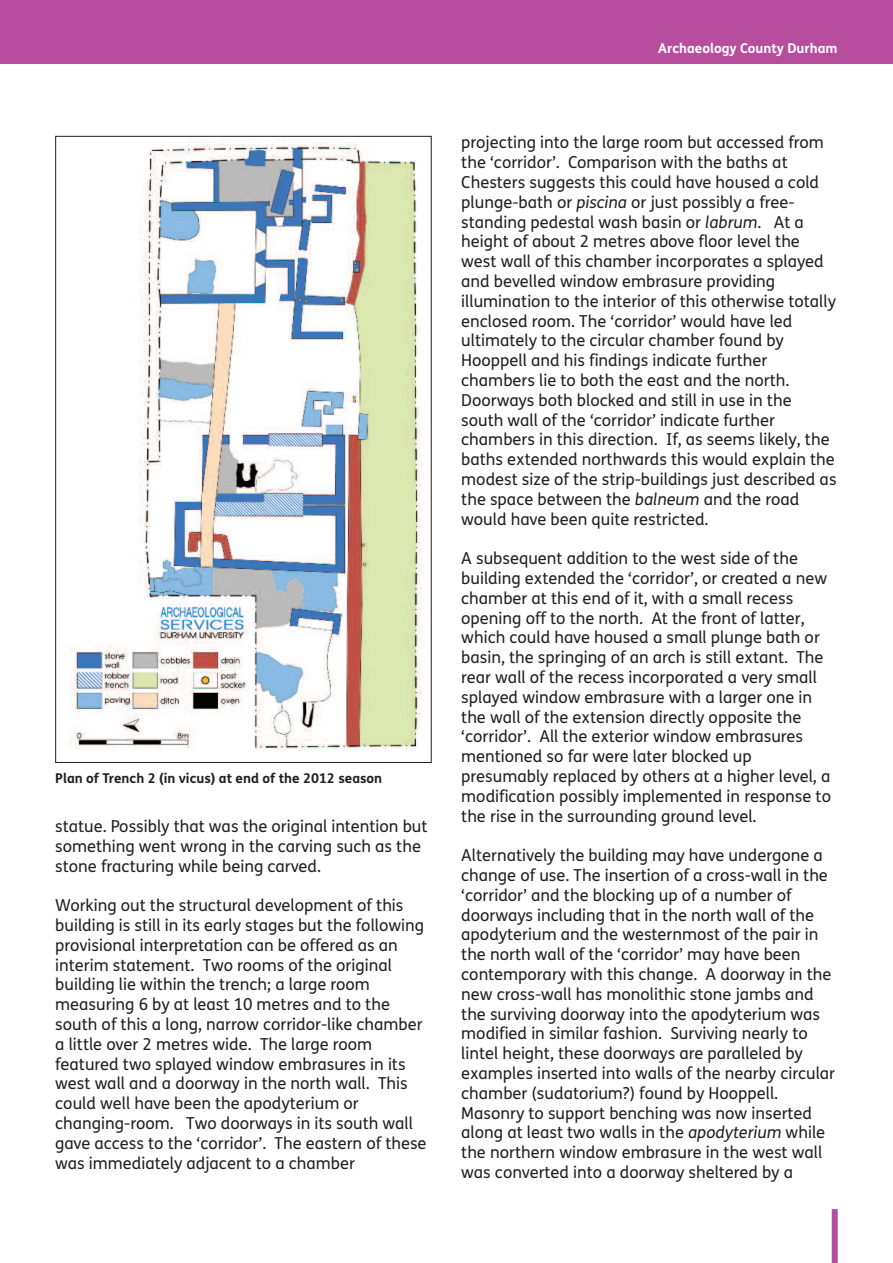
<style>
.page{position:relative;width:893px;height:1263px;background:#fff}
.page>*{position:absolute;margin:0;border:0;box-sizing:border-box;transform-origin:0 0}
.t1{font:16.5px/19.8px "FS Me";color:#231f20}
.t2{font:700 13.5px "FS Me";color:#231f20}
.t3{font:700 13.5px "FS Me";color:#fff}
.s1{font-style:italic}
</style>
<div class="page">
<div style="left:0;top:0;width:893px;height:63px;background:#b64e9d"></div>
<div style="left:832px;top:1209px;width:6px;height:54px;background:#b64e9d"></div>
<img style="left:69px;top:138px;width:358px;height:612px">
<p class="t2" style="left:55px;top:770px;width:328px">Plan of Trench 2 (in vicus) at end of the 2012 season</p>
<p class="t1" style="left:55px;top:816px;width:374px">statue. Possibly that was the original intention but something went wrong in the carving such as the stone fracturing while being carved.</p>
<p class="t1" style="left:55px;top:896px;width:373px">Working out the structural development of this building is still in its early stages but the following provisional interpretation can be offered as an interim statement. Two rooms of the original building lie within the trench; a large room measuring 6 by at least 10 metres and to the south of this a long, narrow corridor-like chamber a little over 2 metres wide. The large room featured two splayed window embrasures in its west wall and a doorway in the north wall. This could well have been the apodyterium or changing-room. Two doorways in its south wall gave access to the ‘corridor’. The eastern of these was immediately adjacent to a chamber</p>
<p class="t3" style="left:658px;top:39px;width:181px">Archaeology County Durham</p>
<p class="t1" style="left:461px;top:133px;width:377px">projecting into the large room but accessed from the ‘corridor’. Comparison with the baths at Chesters suggests this could have housed a cold plunge-bath or <span class="s1">piscina</span> or just possibly a free&shy;standing pedestal wash basin or <span class="s1">labrum</span>. At a height of about 2 metres above floor level the west wall of this chamber incorporates a splayed and bevelled window embrasure providing illumination to the interior of this otherwise totally enclosed room. The ‘corridor’ would have led ultimately to the circular chamber found by Hooppell and his findings indicate further chambers lie to both the east and the north.<br>Doorways both blocked and still in use in the south wall of the ‘corridor’ indicate further chambers in this direction. If, as seems likely, the baths extended northwards this would explain the modest size of the strip-buildings just described as the space between the <span class="s1">balneum</span> and the road would have been quite restricted.</p>
<p class="t1" style="left:461px;top:549px;width:371px">A subsequent addition to the west side of the building extended the ‘corridor’, or created a new chamber at this end of it, with a small recess opening off to the north. At the front of latter, which could have housed a small plunge bath or basin, the springing of an arch is still extant. The rear wall of the recess incorporated a very small splayed window embrasure with a larger one in the wall of the extension directly opposite the ‘corridor’. All the exterior window embrasures mentioned so far were later blocked up presumably replaced by others at a higher level, a modification possibly implemented in response to the rise in the surrounding ground level.</p>
<p class="t1" style="left:461px;top:846px;width:375px">Alternatively the building may have undergone a change of use. The insertion of a cross-wall in the ‘corridor’ and the blocking up of a number of doorways including that in the north wall of the apodyterium and the westernmost of the pair in the north wall of the ‘corridor’ may have been contemporary with this change. A doorway in the new cross-wall has monolithic stone jambs and the surviving doorway into the apodyterium was modified in similar fashion. Surviving nearly to lintel height, these doorways are paralleled by examples inserted into walls of the nearby circular chamber (sudatorium?) found by Hooppell.<br>Masonry to support benching was now inserted along at least two walls in the <span class="s1">apodyterium</span> while the northern window embrasure in the west wall was converted into a doorway sheltered by a</p>
</div>
